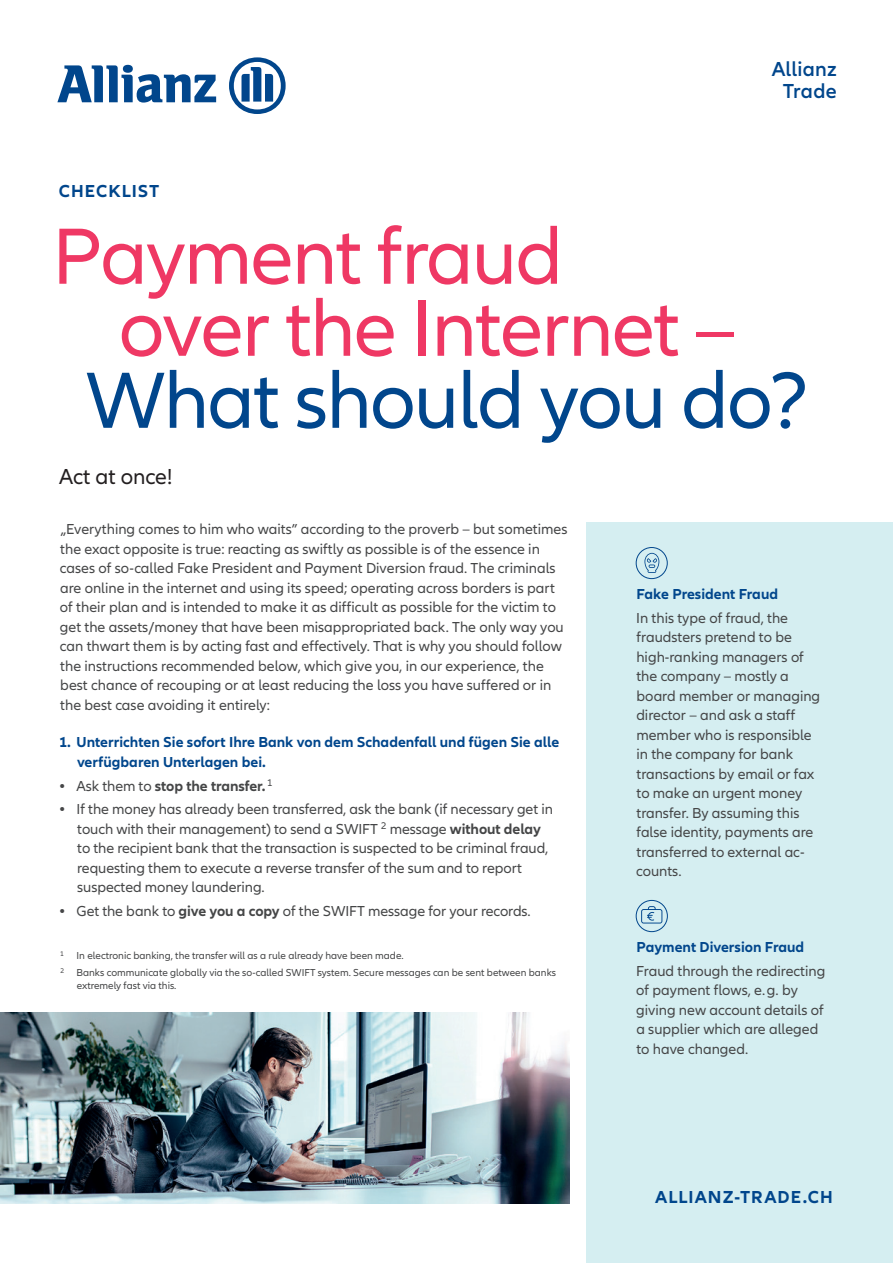
<style>
.page{position:relative;width:893px;height:1263px;background:#fff}
.page>*{position:absolute;margin:0;border:0;box-sizing:border-box;transform-origin:0 0}
.t1{font:82.5px/72px "Allianz Neo";letter-spacing:-.02em;color:#ef3864}
.t2{font:82.5px "Allianz Neo";letter-spacing:-.02em;color:#01468c}
.t3{font:22.5px "Allianz Neo";color:#231f20}
.t4{font:600 21px/22.5px "Allianz Neo";letter-spacing:.01em;color:#01468c;text-align:center}
.t5{font:700 18px "Allianz Neo";letter-spacing:.06em;color:#01468c}
.t6{font:15px/19.5px "Allianz Neo";color:#454647}
.t7{font:700 15px/19.5px "Allianz Neo";color:#01468c}
.t8{font:700 15px "Allianz Neo";letter-spacing:-.005em;color:#454647}
.t9{font:10.5px/16.8px "Allianz Neo";color:#454647}
.s1{font-weight:400}
.s2{font-weight:700}
</style>
<div class="page">
<div style="left:587px;top:523px;width:306px;height:740px;background:#d5eef1"></div>
<svg style="left:644px;top:553px;width:15px;height:20px"></svg>
<div style="left:636px;top:547px;width:32px;height:32px;border:1px solid #01468c;border-radius:50%"></div>
<svg style="left:641px;top:906px;width:21px;height:17px"></svg>
<div style="left:636px;top:900px;width:32px;height:32px;border:1px solid #01468c;border-radius:50%"></div>
<img style="left:0;top:1012px;width:570px;height:191px">
<svg style="left:57px;top:65px;width:159px;height:38px"></svg>
<svg style="left:229px;top:57px;width:57px;height:57px"></svg>
<p class="t5" style="left:59px;top:180px;width:102px">CHECKLIST</p>
<h3 class="t4" style="left:772px;top:58px;width:67px">Allianz<br>Trade</h3>
<h1 class="t1" style="left:119px;top:222px;width:619px;text-indent:-66px">Payment fraud<br>over the Internet –</h1>
<h1 class="t2" style="left:86px;top:353px;width:724px">What should you do?</h1>
<h2 class="t3" style="left:59px;top:464px;width:115px">Act at once!</h2>
<p class="t6" style="left:60px;top:520px;width:509px">„Everything comes to him who waits” according to the proverb – but sometimes the exact opposite is true: reacting as swiftly as possible is of the essence in cases of so-called Fake President and Payment Diversion fraud. The criminals are online in the internet and using its speed; operating across borders is part of their plan and is intended to make it as difficult as possible for the victim to get the assets/money that have been misappropriated back. The only way you can thwart them is by acting fast and effectively. That is why you should follow the instructions recommended below, which give you, in our experience, the best chance of recouping or at least reducing the loss you have suffered or in the best case avoiding it entirely:</p>
<p class="t7" style="left:77px;top:733px;width:484px;text-indent:-18px">1. Unterrichten Sie sofort Ihre Bank von dem Schadenfall und fügen Sie alle verfügbaren Unterlagen bei.</p>
<p class="t8" style="left:59px;top:777px;width:215px">• <span class="s1">Ask them to</span> stop the transfer. <sup>1</sup></p>
<p class="t6" style="left:77px;top:800px;width:477px;text-indent:-18px"><span class="s2">•</span> If the money has already been transferred, ask the bank (if necessary get in touch with their management) to send a SWIFT <sup>2</sup> message <span class="s2">without delay </span>to the recipient bank that the transaction is suspected to be criminal fraud, requesting them to execute a reverse transfer of the sum and to report suspected money laundering.</p>
<p class="t6" style="left:59px;top:902px;width:473px"><span class="s2">•</span> Get the bank to <span class="s2">give you a copy</span> of the SWIFT message for your records.</p>
<p class="t9" style="left:60px;top:948px;width:498px"><sup>1</sup> In electronic banking, the transfer will as a rule already have been made.<br><sup>2</sup> Banks communicate globally via the so-called SWIFT system. Secure messages can be sent between banks</p>
<p class="t9" style="left:77px;top:977px;width:101px">extremely fast via this.</p>
<p class="t7" style="left:636px;top:585px;width:143px">Fake President Fraud</p>
<p class="t6" style="left:636px;top:608px;width:186px">In this type of fraud, the fraudsters pretend to be high-ranking managers of the company – mostly a board member or managing director – and ask a staff member who is responsible in the company for bank transactions by email or fax to make an urgent money transfer. By assuming this false identity, payments are transferred to external ac&shy;counts.</p>
<p class="t7" style="left:636px;top:937px;width:169px">Payment Diversion Fraud</p>
<p class="t6" style="left:636px;top:961px;width:191px">Fraud through the redirecting of payment flows, e.g. by giving new account details of a supplier which are alleged to have changed.</p>
<p class="t5" style="left:655px;top:1187px;width:179px">ALLIANZ-TRADE.CH</p>
</div>
